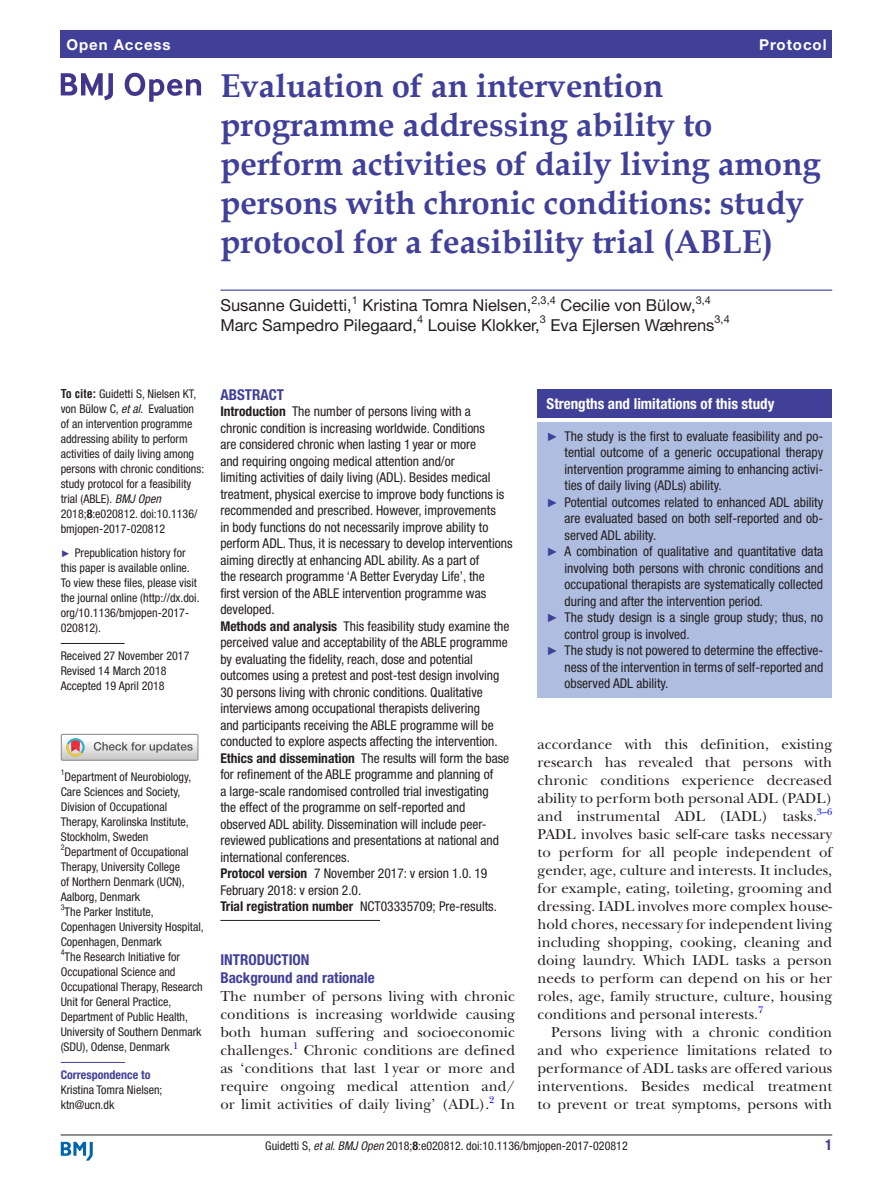
<style>
.page{position:relative;width:893px;height:1191px;background:#fff}
.page>*{position:absolute;margin:0;border:0;box-sizing:border-box;transform-origin:0 0}
.t1{font:700 33px/39px "Book Antiqua";color:#414099}
.t2{font:16.5px "Helvetica Neue LT Std";color:#231f20}
.t3{font:15px/18px "New Baskerville";color:#231f20;text-align:justify}
.t4{font:700 condensed 15px/18px "Helvetica Neue LT Std";color:#414099}
.t5{font:700 condensed 15px "Helvetica Neue LT Std";color:#fff}
.t6{font:700 15px "Helvetica Neue LT Std";letter-spacing:.065em;color:#fff}
.t7{font:condensed 13.5px/16.5px "Helvetica Neue LT Std";color:#231f20}
.t8{font:condensed 12px/15px "Helvetica Neue LT Std";color:#231f20}
.t9{font:700 condensed 12px "Helvetica Neue LT Std";color:#414099}
.t10{font:10.95px "Helvetica Neue LT Std";color:#231f20}
.t11{font:9.9px "New Baskerville";color:#00f}
.t12{font:condensed 7.95px "Helvetica Neue LT Std";color:#231f20}
.s1{font-family:"Helvetica LT Std";font-weight:700}
.s2{font-style:italic}
.s3{font-weight:700}
.s4{font-family:"Arial";font-stretch:normal;font-size:9.75px;color:#414099}
.s5{font-family:"Arial";font-stretch:normal;font-size:12px;color:#414099}
</style>
<div class="page">
<hr style="left:61px;top:1134px;width:771px;height:1px;background:#231f20">
<svg style="left:61px;top:1141px;width:32px;height:19px"></svg>
<div style="left:61px;top:31px;width:771px;height:27px;background:#414099"></div>
<hr style="left:220px;top:289px;width:612px;height:2px;background:#414099">
<hr style="left:61px;top:643px;width:64px;height:1px;background:#231f20">
<hr style="left:61px;top:1062px;width:64px;height:1px;background:#414099">
<svg style="left:61px;top:73px;width:52px;height:27px"></svg>
<svg style="left:125px;top:73px;width:76px;height:29px"></svg>
<div style="left:61px;top:734px;width:138px;height:27px;border:1px solid #969090"></div>
<svg style="left:61px;top:734px;width:137px;height:26px"></svg>
<hr style="left:220px;top:920px;width:160px;height:1px;background:#231f20">
<div style="left:538px;top:389px;width:294px;height:29px;background:#414099"></div>
<div style="left:538px;top:422px;width:294px;height:275px;background:#afbde1"></div>
<p class="t6" style="left:66px;top:35px;width:106px">Open Access</p>
<p class="t6" style="left:759px;top:35px;width:69px">Protocol</p>
<h1 class="t1" style="left:220px;top:66px;width:602px">Evaluation of an intervention programme addressing ability to perform activities of daily living among persons with chronic conditions: study protocol for a feasibility trial (ABLE)</h1>
<p class="t2" style="left:220px;top:296px;width:133px">Susanne Guidetti,</p>
<p class="t10" style="left:352px;top:293px;width:8px">1</p>
<p class="t2" style="left:362px;top:296px;width:170px">Kristina Tomra Nielsen,</p>
<p class="t10" style="left:531px;top:293px;width:26px">2,3,4</p>
<p class="t2" style="left:560px;top:296px;width:137px">Cecilie von Bülow,</p>
<p class="t10" style="left:696px;top:293px;width:17px">3,4</p>
<p class="t2" style="left:220px;top:315px;width:198px">Marc Sampedro Pilegaard,</p>
<p class="t10" style="left:417px;top:313px;width:8px">4</p>
<p class="t2" style="left:428px;top:315px;width:113px">Louise Klokker,</p>
<p class="t10" style="left:540px;top:313px;width:8px">3</p>
<p class="t2" style="left:550px;top:315px;width:166px">Eva Ejlersen Wæhrens</p>
<p class="t10" style="left:715px;top:313px;width:17px">3,4</p>
<p class="t8" style="left:61px;top:386px;width:145px"><span class="s1">To cite:</span> Guidetti S, Nielsen KT, von Bülow C, <span class="s2">et al</span>. Evaluation of an intervention programme addressing ability to perform activities of daily living among persons with chronic conditions: study protocol for a feasibility trial (ABLE). <span class="s2">BMJ Open<br></span>2018;<span class="s3">8</span>:e020812. doi:10.1136/ bmjopen-2017-020812</p>
<p class="t8" style="left:61px;top:545px;width:140px"><span class="s4">►</span> Prepublication history for this paper is available online.<br>To view these files, please visit the journal online (http://dx.doi. org/10.1136/bmjopen-2017-<br>020812).</p>
<p class="t8" style="left:61px;top:648px;width:130px">Received 27 November 2017<br>Revised 14 March 2018<br>Accepted 19 April 2018</p>
<p class="t12" style="left:61px;top:768px;width:5px">1</p>
<p class="t8" style="left:61px;top:769px;width:132px;text-indent:4px">Department of Neurobiology,<br>Care Sciences and Society,<br>Division of Occupational<br>Therapy, Karolinska Institute,<br>Stockholm, Sweden</p>
<p class="t12" style="left:61px;top:843px;width:5px">2</p>
<p class="t8" style="left:61px;top:844px;width:129px;text-indent:4px">Department of Occupational<br>Therapy, University College of Northern Denmark (UCN),<br>Aalborg, Denmark</p>
<p class="t12" style="left:61px;top:903px;width:5px">3</p>
<p class="t8" style="left:61px;top:904px;width:144px;text-indent:4px">The Parker Institute,<br>Copenhagen University Hospital,<br>Copenhagen, Denmark</p>
<p class="t12" style="left:61px;top:948px;width:5px">4</p>
<p class="t8" style="left:61px;top:949px;width:143px;text-indent:4px">The Research Initiative for<br>Occupational Science and<br>Occupational Therapy, Research<br>Unit for General Practice,<br>Department of Public Health,<br>University of Southern Denmark (SDU), Odense, Denmark</p>
<p class="t9" style="left:61px;top:1067px;width:91px">Correspondence to</p>
<p class="t8" style="left:61px;top:1082px;width:103px">Kristina Tomra Nielsen; ktn@ucn.dk</p>
<p class="t4" style="left:220px;top:385px;width:65px">Abstract</p>
<p class="t7" style="left:220px;top:403px;width:294px"><span class="s3">Introduction</span> The number of persons living with a<br>chronic condition is increasing worldwide. Conditions<br>are considered chronic when lasting 1 year or more<br>and requiring ongoing medical attention and/or<br>limiting activities of daily living (ADL). Besides medical treatment, physical exercise to improve body functions is recommended and prescribed. However, improvements<br>in body functions do not necessarily improve ability to perform ADL. Thus, it is necessary to develop interventions aiming directly at enhancing ADL ability. As a part of<br>the research programme ‘A Better Everyday Life’, the<br>first version of the ABLE intervention programme was developed.<br><span class="s3">Methods and analysis</span> This feasibility study examine the perceived value and acceptability of the ABLE programme by evaluating the fidelity, reach, dose and potential outcomes using a pretest and post-test design involving 30 persons living with chronic conditions. Qualitative interviews among occupational therapists delivering<br>and participants receiving the ABLE programme will be conducted to explore aspects affecting the intervention.<br><span class="s3">Ethics and dissemination</span> The results will form the base for refinement of the ABLE programme and planning of<br>a large-scale randomised controlled trial investigating<br>the effect of the programme on self-reported and observed ADL ability. Dissemination will include peer&shy;reviewed publications and presentations at national and international conferences.<br><span class="s3">Protocol version</span> 7 November 2017: v ersion 1.0. 19<br>February 2018: v ersion 2.0.<br><span class="s3">Trial registration number</span> NCT03335709; Pre-results.</p>
<p class="t4" style="left:220px;top:950px;width:156px">Introduction<br>Background and rationale</p>
<p class="t3" style="left:220px;top:987px;width:296px">The number of persons living with chronic conditions is increasing worldwide causing both human suffering and socioeconomic challenges.</p>
<p class="t11" style="left:293px;top:1039px;width:7px">1</p>
<p class="t3" style="left:220px;top:1041px;width:296px;text-indent:84px">Chronic conditions are defined as ‘conditions that last 1year or more and require ongoing medical attention and/ or limit activities of daily living’ (ADL).<sup>2</sup> In</p>
<p class="t5" style="left:547px;top:394px;width:229px">Strengths and limitations of this study</p>
<p class="t7" style="left:547px;top:427px;width:278px"><span class="s5">►</span> The study is the first to evaluate feasibility and po-</p>
<p class="t7" style="left:565px;top:444px;width:260px">tential outcome of a generic occupational therapy</p>
<p class="t7" style="left:565px;top:460px;width:260px">intervention programme aiming to enhancing activi-</p>
<p class="t7" style="left:565px;top:477px;width:159px">ties of daily living (ADLs) ability.</p>
<p class="t7" style="left:547px;top:493px;width:278px"><span class="s5">►</span> Potential outcomes related to enhanced ADL ability</p>
<p class="t7" style="left:565px;top:510px;width:260px">are evaluated based on both self-reported and ob-</p>
<p class="t7" style="left:565px;top:526px;width:93px">served ADL ability.</p>
<p class="t7" style="left:547px;top:543px;width:278px"><span class="s5">►</span> A combination of qualitative and quantitative data</p>
<p class="t7" style="left:565px;top:559px;width:260px">involving both persons with chronic conditions and</p>
<p class="t7" style="left:565px;top:576px;width:260px">occupational therapists are systematically collected</p>
<p class="t7" style="left:565px;top:592px;width:200px">during and after the intervention period.</p>
<p class="t7" style="left:547px;top:609px;width:278px"><span class="s5">►</span> The study design is a single group study; thus, no</p>
<p class="t7" style="left:565px;top:625px;width:127px">control group is involved.</p>
<p class="t7" style="left:547px;top:642px;width:278px"><span class="s5">►</span> The study is not powered to determine the effective-</p>
<p class="t7" style="left:565px;top:658px;width:260px">ness of the intervention in terms of self-reported and</p>
<p class="t7" style="left:565px;top:675px;width:105px">observed ADL ability.</p>
<p class="t3" style="left:538px;top:735px;width:296px">accordance with this definition, existing research has revealed that persons with chronic conditions experience decreased ability to perform both personal ADL (PADL) and instrumental ADL (IADL) tasks.<sup>3–6<br></sup>PADL involves basic self-care tasks necessary to perform for all people independent of gender, age, culture and interests. It includes, for example, eating, toileting, grooming and dressing. IADL involves more complex house&shy;hold chores, necessary for independent living including shopping, cooking, cleaning and doing laundry. Which IADL tasks a person needs to perform can depend on his or her roles, age, family structure, culture, housing conditions and personal interests.<sup>7</sup></p>
<p class="t3" style="left:538px;top:1023px;width:296px;text-indent:14px">Persons living with a chronic condition and who experience limitations related to performance of ADL tasks are offered various interventions. Besides medical treatment to prevent or treat symptoms, persons with</p>
<p class="t8" style="left:265px;top:1137px;width:364px">Guidetti S, <span class="s2">et al</span>. <span class="s2">BMJ Open</span> 2018;<span class="s3">8</span>:e020812. doi:10.1136/bmjopen-2017-020812</p>
<p class="t4" style="left:825px;top:1135px;width:9px">1</p>
</div>
